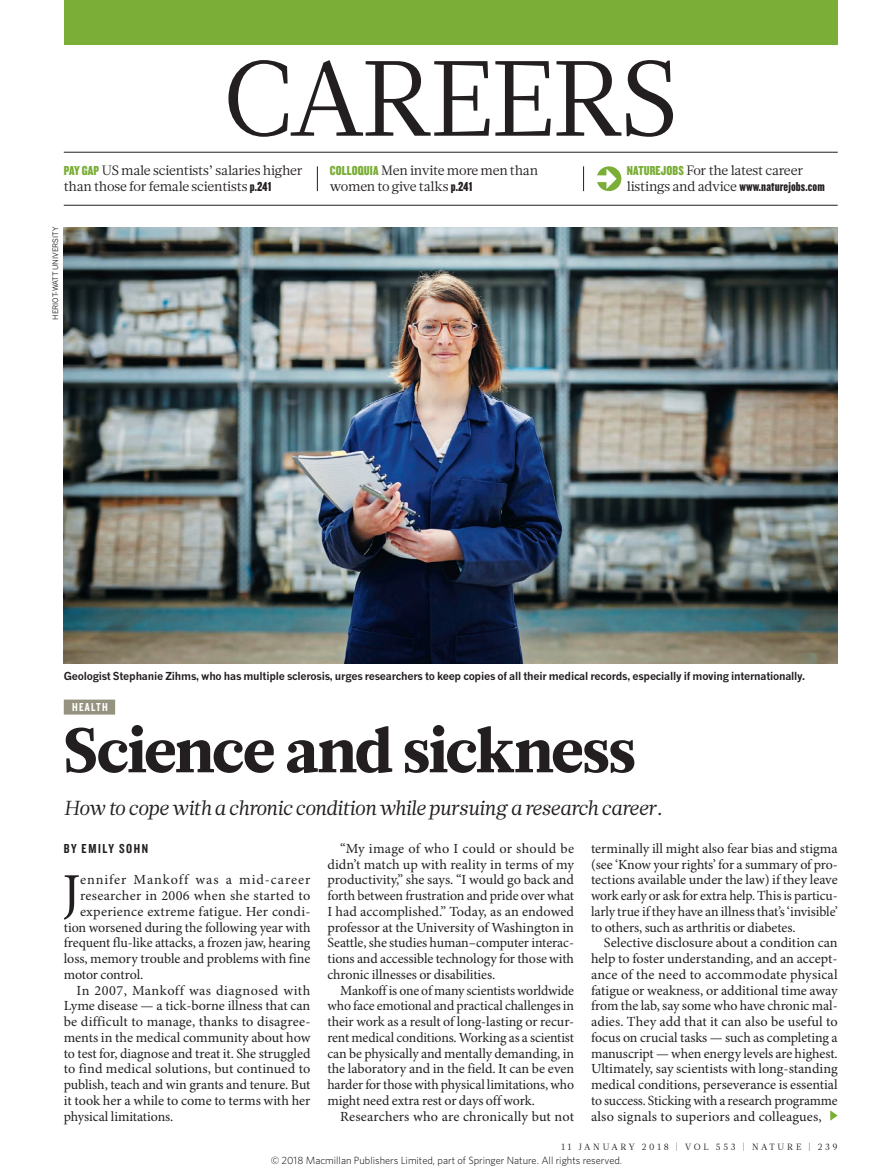
<style>
.page{position:relative;width:893px;height:1174px;background:#fff}
.page>*{position:absolute;margin:0;border:0;box-sizing:border-box;transform-origin:0 0}
.t1{font:106.5px "Glosa Math";letter-spacing:-.025em;color:#231f20}
.HEAD_42{font:900 63px "Glosa Math";letter-spacing:-.025em;color:#231f20}
.BODY_DROP_CAP{font:54.45px "Minion Pro";color:#231f20}
.INTRO{font:italic 20.25px "Glosa Math";color:#231f20}
.BODY_INDENT{font:13.95px/15.8px "Minion Pro";letter-spacing:-.005em;color:#231f20;text-align:justify}
.BODY_DROP_CAP-2{font:13.95px "Minion Pro";color:#231f20}
.BODY_DROP_CAP-3{font:13.95px "Minion Pro";letter-spacing:.02em;color:#231f20}
.BODY_DROP_CAP-4{font:13.95px "Minion Pro";letter-spacing:.065em;color:#231f20}
.MINI_TOC_TEXT{font:13.5px/15.8px "Glosa Math";letter-spacing:-.02em;color:#231f20}
.AUTHOR_BYLINE{font:13.5px "Knockout 49 Liteweight";letter-spacing:.12em;color:#231f20}
.SUBJECT_STRAP{font:12px "Knockout 49 Liteweight";letter-spacing:.1em;color:#fff}
.PIC_CAPTION{font:700 10.8px "News Gothic MTOT";letter-spacing:-.02em;color:#231f20}
.t2{font:300 10.5px "Whitney";color:#000}
.t3{font:9px "Glosa Math";letter-spacing:.3em;color:#231f20}
.PIC_CREDIT{font:7.5px "News Gothic MTOT";color:#231f20}
.s1{font-family:"Knockout 69 Full Liteweight";color:#7aae36}
.s2{font-family:"Knockout 69 Full Liteweight"}
</style>
<div class="page">
<div style="left:597px;top:166px;width:24px;height:25px;background:#7aae36;border-radius:50%"></div>
<div style="left:596px;top:175px;width:12px;height:7px;background:#fff"></div>
<svg style="left:606px;top:169px;width:11px;height:20px"></svg>
<svg style="left:830px;top:1110px;width:8px;height:10px"></svg>
<div style="left:64px;top:699px;width:51px;height:15px;background:#95937f"></div>
<img style="left:64px;top:227px;width:774px;height:437px">
<div style="left:64px;top:0;width:774px;height:45px;background:#7aae36"></div>
<hr style="left:64px;top:152px;width:774px;height:1px;background:#231f20">
<hr style="left:64px;top:205px;width:774px;height:1px;background:#231f20">
<svg style="left:317px;top:166px;width:1px;height:25px"></svg>
<svg style="left:583px;top:166px;width:1px;height:25px"></svg>
<h1 class="t1" style="left:223px;top:29px;width:457px">CAREERS</h1>
<p class="MINI_TOC_TEXT" style="left:64px;top:163px;width:240px"><span class="s1">PAY GAP</span> US male scientists’ salaries higher than those for female scientists <span class="s2">p.241</span></p>
<p class="PIC_CREDIT" style="left:51px;top:320px;width:94px;rotate:-90deg">HERIOT-WATT UNIVERSITY</p>
<p class="MINI_TOC_TEXT" style="left:330px;top:163px;width:210px"><span class="s1">COLLOQUIA</span> Men invite more men than women to give talks <span class="s2">p.241</span></p>
<p class="MINI_TOC_TEXT" style="left:627px;top:163px;width:199px"><span class="s1">NATUREJOBS</span> For the latest career listings and advice <span class="s2">www.naturejobs.com</span></p>
<p class="PIC_CAPTION" style="left:64px;top:669px;width:743px">Geologist Stephanie Zihms, who has multiple sclerosis, urges researchers to keep copies of all their medical records, especially if moving internationally.</p>
<p class="SUBJECT_STRAP" style="left:72px;top:699px;width:37px">HEALTH</p>
<p class="HEAD_42" style="left:64px;top:709px;width:574px">Science and sickness</p>
<p class="INTRO" style="left:64px;top:794px;width:601px">How to cope with a chronic condition while pursuing a research career.</p>
<p class="AUTHOR_BYLINE" style="left:64px;top:839px;width:86px">BY EMILY SOHN</p>
<p class="BODY_DROP_CAP" style="left:62px;top:860px;width:19px">J</p>
<p class="BODY_DROP_CAP-4" style="left:80px;top:871px;width:232px">ennifer Mankoff was a mid-career</p>
<p class="BODY_DROP_CAP-3" style="left:80px;top:887px;width:232px">researcher in 2006 when she started to</p>
<p class="BODY_DROP_CAP-2" style="left:80px;top:903px;width:232px">experience extreme fatigue. Her condi-</p>
<p class="BODY_DROP_CAP-2" style="left:64px;top:918px;width:248px">tion worsened during the following year with</p>
<p class="BODY_DROP_CAP-2" style="left:64px;top:934px;width:248px">frequent flu-like attacks, a frozen jaw, hearing</p>
<p class="BODY_DROP_CAP-2" style="left:64px;top:950px;width:248px">loss, memory trouble and problems with fine</p>
<p class="BODY_DROP_CAP-2" style="left:64px;top:966px;width:81px">motor control.</p>
<p class="BODY_INDENT" style="left:64px;top:983px;width:248px;text-indent:13px">In 2007, Mankoff was diagnosed with Lyme disease — a tick-borne illness that can be difficult to manage, thanks to disagree&shy;ments in the medical community about how to test for, diagnose and treat it. She struggled to find medical solutions, but continued to publish, teach and win grants and tenure. But it took her a while to come to terms with her physical limitations.</p>
<p class="BODY_INDENT" style="left:327px;top:841px;width:248px;text-indent:13px">“My image of who I could or should be didn’t match up with reality in terms of my productivity,” she says. “I would go back and forth between frustration and pride over what I had accomplished.” Today, as an endowed professor at the University of Washington in Seattle, she studies human–computer interac&shy;tions and accessible technology for those with chronic illnesses or disabilities.</p>
<p class="BODY_INDENT" style="left:327px;top:983px;width:248px;text-indent:13px">Mankoff is one of many scientists worldwide who face emotional and practical challenges in their work as a result of long-lasting or recur&shy;rent medical conditions. Working as a scientist can be physically and mentally demanding, in the laboratory and in the field. It can be even harder for those with physical limitations, who might need extra rest or days off work.</p>
<p class="BODY_INDENT" style="left:340px;top:1109px;width:235px">Researchers who are chronically but not</p>
<p class="BODY_INDENT" style="left:591px;top:841px;width:248px">terminally ill might also fear bias and stigma (see ‘Know your rights’ for a summary of pro&shy;tections available under the law) if they leave work early or ask for extra help. This is particu&shy;larly true if they have an illness that’s ‘invisible’ to others, such as arthritis or diabetes.</p>
<p class="BODY_INDENT" style="left:591px;top:935px;width:248px;text-indent:13px">Selective disclosure about a condition can help to foster understanding, and an accept&shy;ance of the need to accommodate physical fatigue or weakness, or additional time away from the lab, say some who have chronic mal&shy;adies. They add that it can also be useful to focus on crucial tasks — such as completing a manuscript — when energy levels are highest.<br>Ultimately, say scientists with long-standing medical conditions, perseverance is essential to success. Sticking with a research programme also signals to superiors and colleagues,</p>
<p class="t3" style="left:561px;top:1141px;width:278px">11 JANUARY 2018 | VOL 553 | NATURE | 239</p>
<p class="t2" style="left:271px;top:1153px;width:353px">© 2018 Macmillan Publishers Limited, part of Springer Nature. All rights reserved.</p>
</div>
